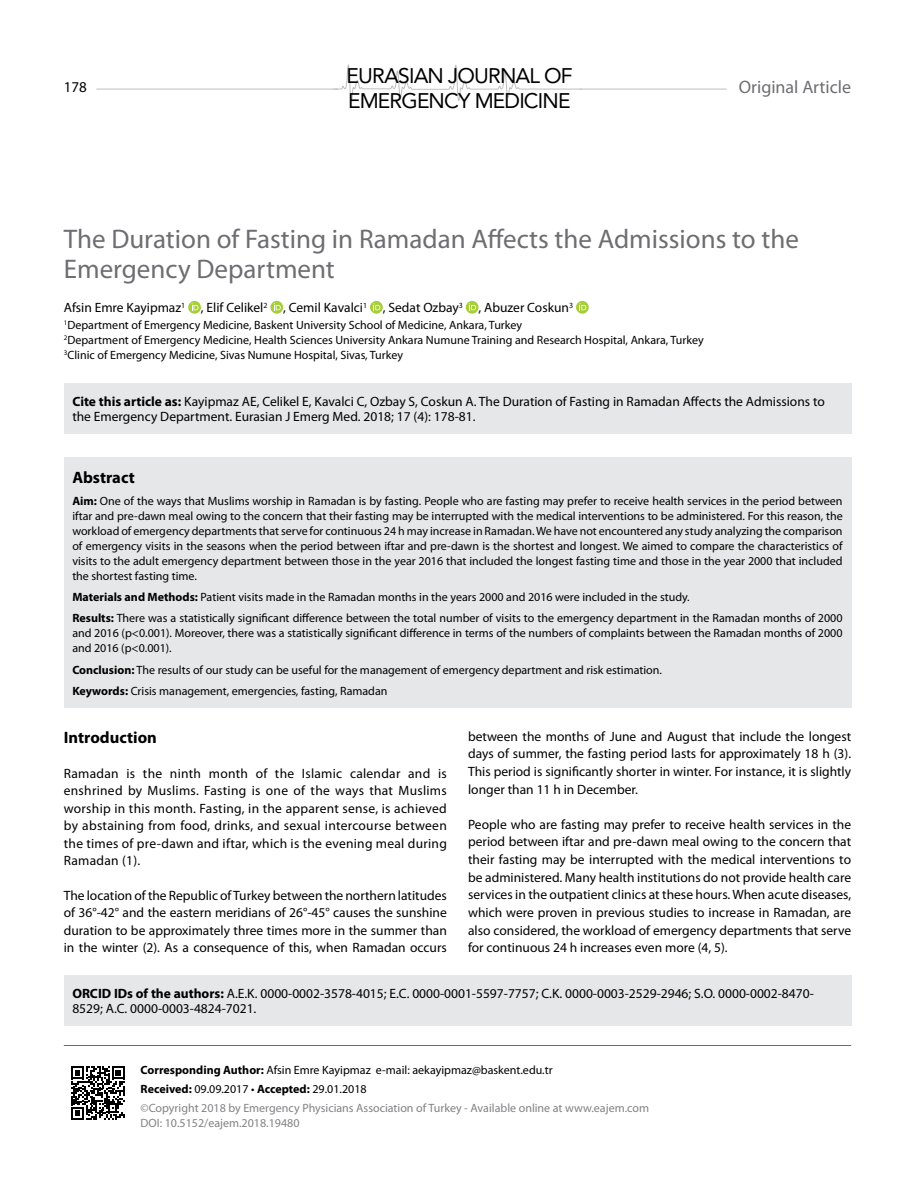
<style>
.page{position:relative;width:915px;height:1191px;background:#fff}
.page>*{position:absolute;margin:0;border:0;box-sizing:border-box;transform-origin:0 0}
.t1{font:27px/30px "Myriad Pro";color:#6d6e71}
.t2{font:21px/24.3px "Avenir LT Std";letter-spacing:-.04em;color:#000}
.t3{font:18px "Myriad Pro";color:#6d6e71}
.t4{font:700 16.5px "Myriad Pro";color:#000}
.t5{font:15px "Myriad Pro";color:#000}
.t6{font:13.5px/17.7px "Myriad Pro";color:#000;text-align:justify}
.t7{font:12px/15px "Myriad Pro";color:#000}
.t8{font:12px/19.2px "Myriad Pro";color:#808285}
.s1{font-weight:700}
.s2{font-weight:700;color:#000}
.s3{color:#000}
</style>
<div class="page">
<svg style="left:188px;top:301px;width:13px;height:13px"></svg>
<svg style="left:191px;top:303px;width:7px;height:7px"></svg>
<svg style="left:270px;top:301px;width:13px;height:13px"></svg>
<svg style="left:274px;top:303px;width:6px;height:7px"></svg>
<svg style="left:370px;top:301px;width:12px;height:13px"></svg>
<svg style="left:373px;top:303px;width:7px;height:7px"></svg>
<svg style="left:465px;top:301px;width:13px;height:13px"></svg>
<svg style="left:469px;top:303px;width:7px;height:7px"></svg>
<svg style="left:575px;top:301px;width:13px;height:13px"></svg>
<svg style="left:579px;top:303px;width:7px;height:7px"></svg>
<hr style="left:64px;top:1045px;width:786px;height:1px;background:#6d6e71">
<svg style="left:71px;top:1066px;width:53px;height:53px"></svg>
<div style="left:64px;top:457px;width:786px;height:251px;background:#e6e7e8"></div>
<hr style="left:96px;top:89px;width:630px;height:1px;background:#bcbec0">
<svg style="left:333px;top:64px;width:248px;height:37px"></svg>
<div style="left:64px;top:383px;width:786px;height:51px;background:#e6e7e8"></div>
<div style="left:64px;top:975px;width:786px;height:50px;background:#e6e7e8"></div>
<h2 class="t2" style="left:346px;top:64px;width:227px">EURASIAN JOURNAL OF<br>EMERGENCY MEDICINE</h2>
<p class="t5" style="left:64px;top:78px;width:25px">178</p>
<h3 class="t3" style="left:738px;top:76px;width:114px">Original Article</h3>
<h1 class="t1" style="left:64px;top:224px;width:736px">The Duration of Fasting in Ramadan Affects the Admissions to the<br>Emergency Department</h1>
<p class="t6" style="left:64px;top:298px;width:510px">Afsin Emre Kayipmaz<sup>1</sup> , Elif Celikel<sup>2</sup> , Cemil Kavalci<sup>1</sup> , Sedat Ozbay<sup>3</sup> , Abuzer Coskun<sup>3</sup></p>
<p class="t7" style="left:64px;top:317px;width:641px"><sup>1</sup>Department of Emergency Medicine, Baskent University School of Medicine, Ankara, Turkey<br><sup>2</sup>Department of Emergency Medicine, Health Sciences University Ankara Numune Training and Research Hospital, Ankara, Turkey<br><sup>3</sup>Clinic of Emergency Medicine, Sivas Numune Hospital, Sivas, Turkey</p>
<p class="t6" style="left:72px;top:394px;width:753px;line-height:15px"><span class="s1">Cite this article as:</span> Kayipmaz AE, Celikel E, Kavalci C, Ozbay S, Coskun A. The Duration of Fasting in Ramadan Affects the Admissions to the Emergency Department. Eurasian J Emerg Med. 2018; 17 (4): 178-81.</p>
<p class="t4" style="left:72px;top:467px;width:64px">Abstract</p>
<p class="t7" style="left:72px;top:493px;width:771px;text-align:justify"><span class="s1">Aim:</span> One of the ways that Muslims worship in Ramadan is by fasting. People who are fasting may prefer to receive health services in the period between iftar and pre-dawn meal owing to the concern that their fasting may be interrupted with the medical interventions to be administered. For this reason, the workload of emergency departments that serve for continuous 24 h may increase in Ramadan. We have not encountered any study analyzing the comparison of emergency visits in the seasons when the period between iftar and pre-dawn is the shortest and longest. We aimed to compare the characteristics of visits to the adult emergency department between those in the year 2016 that included the longest fasting time and those in the year 2000 that included the shortest fasting time.</p>
<p class="t7" style="left:72px;top:586px;width:771px;line-height:21.5px"><span class="s1">Materials and Methods:</span> Patient visits made in the Ramadan months in the years 2000 and 2016 were included in the study.<br><span class="s1">Results:</span> There was a statistically significant difference between the total number of visits to the emergency department in the Ramadan months of 2000</p>
<p class="t7" style="left:72px;top:625px;width:771px">and 2016 (p&lt;0.001). Moreover, there was a statistically significant difference in terms of the numbers of complaints between the Ramadan months of 2000 and 2016 (p&lt;0.001).</p>
<p class="t7" style="left:72px;top:659px;width:591px;line-height:21.3px"><span class="s1">Conclusion:</span> The results of our study can be useful for the management of emergency department and risk estimation.<br><span class="s1">Keywords:</span> Crisis management, emergencies, fasting, Ramadan</p>
<p class="t4" style="left:64px;top:726px;width:95px">Introduction</p>
<p class="t6" style="left:64px;top:764px;width:384px">Ramadan is the ninth month of the Islamic calendar and is enshrined by Muslims. Fasting is one of the ways that Muslims worship in this month. Fasting, in the apparent sense, is achieved by abstaining from food, drinks, and sexual intercourse between the times of pre-dawn and iftar, which is the evening meal during Ramadan (1).</p>
<p class="t6" style="left:64px;top:886px;width:384px">The location of the Republic of Turkey between the northern latitudes of 36°-42° and the eastern meridians of 26°-45° causes the sunshine duration to be approximately three times more in the summer than in the winter (2). As a consequence of this, when Ramadan occurs</p>
<p class="t6" style="left:468px;top:727px;width:384px">between the months of June and August that include the longest days of summer, the fasting period lasts for approximately 18 h (3).<br>This period is significantly shorter in winter. For instance, it is slightly longer than 11 h in December.</p>
<p class="t6" style="left:468px;top:815px;width:384px">People who are fasting may prefer to receive health services in the period between iftar and pre-dawn meal owing to the concern that their fasting may be interrupted with the medical interventions to be administered. Many health institutions do not provide health care services in the outpatient clinics at these hours. When acute diseases, which were proven in previous studies to increase in Ramadan, are also considered, the workload of emergency departments that serve for continuous 24 h increases even more (4, 5).</p>
<p class="t6" style="left:72px;top:985px;width:742px;line-height:15px"><span class="s1">ORCID IDs of the authors:</span> A.E.K. 0000-0002-3578-4015; E.C. 0000-0001-5597-7757; C.K. 0000-0003-2529-2946; S.O. 0000-0002-8470-<br>8529; A.C. 0000-0003-4824-7021.</p>
<p class="t8" style="left:141px;top:1059px;width:510px"><span class="s2">Corresponding Author:</span> <span class="s3">Afsin Emre Kayipmaz e-mail: aekayipmaz@baskent.edu.tr<br></span><span class="s2">Received:</span> <span class="s3">09.09.2017 •</span> <span class="s2">Accepted:</span> <span class="s3">29.01.2018<br></span>©Copyright 2018 by Emergency Physicians Association of Turkey - Available online at www.eajem.com</p>
<p class="t8" style="left:141px;top:1113px;width:160px">DOI: 10.5152/eajem.2018.19480</p>
</div>
